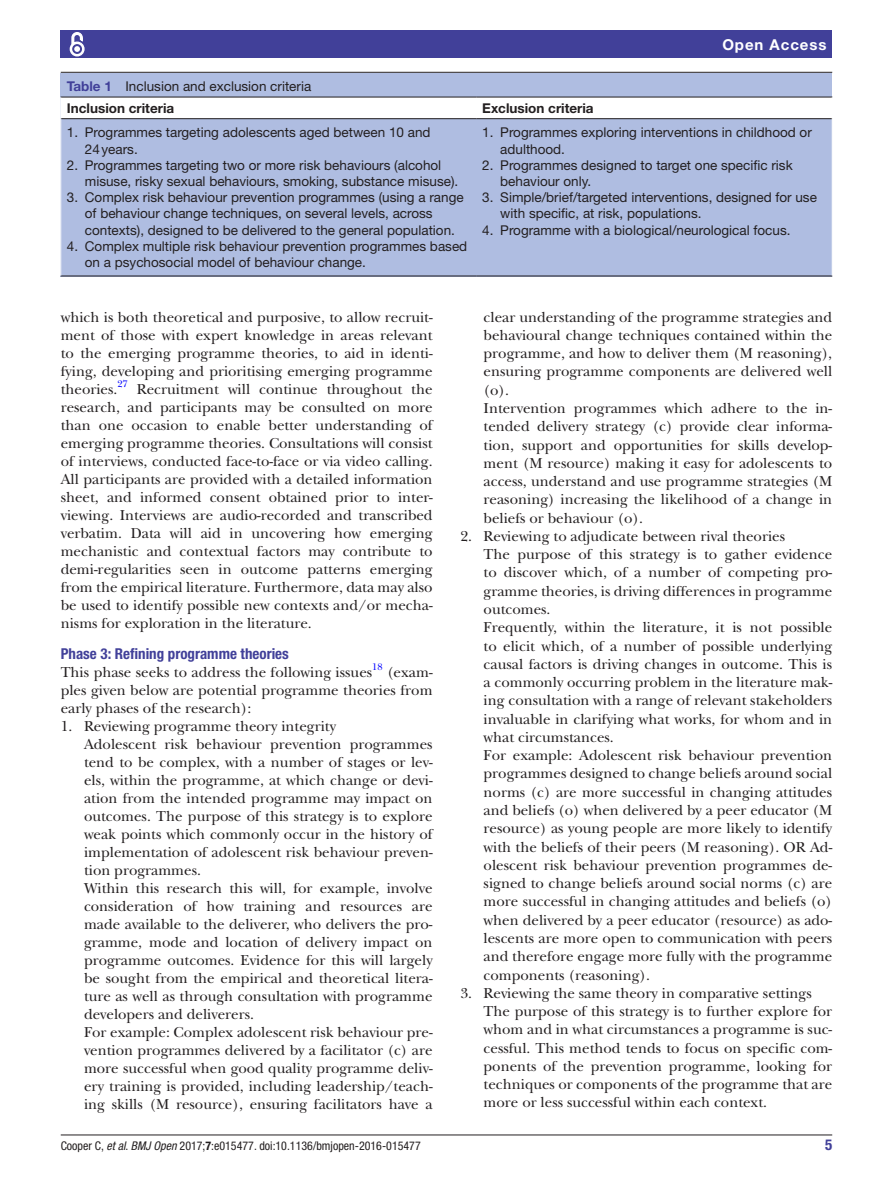
<style>
.page{position:relative;width:893px;height:1191px;background:#fff}
.page>*{position:absolute;margin:0;border:0;box-sizing:border-box;transform-origin:0 0}
.t1{font:15px/18.3px "New Baskerville";color:#231f20}
.t2{font:700 condensed 15px "Helvetica Neue LT Std";color:#414099}
.t3{font:700 15px "Helvetica Neue LT Std";letter-spacing:.065em;color:#fff}
.t4{font:13.5px/16.2px "Helvetica Neue LT Std";color:#231f20}
.t5{font:700 13.5px "Helvetica Neue LT Std";color:#231f20}
.t6{font:condensed 12px "Helvetica Neue LT Std";color:#231f20}
.t7{font:9.9px "New Baskerville";color:#00f}
.s1{font-weight:700;color:#414099}
.s2{font-weight:700}
.s3{font-style:italic}
</style>
<div class="page">
<hr style="left:61px;top:1134px;width:771px;height:1px;background:#231f20">
<div style="left:61px;top:31px;width:771px;height:27px;background:#414099"></div>
<svg style="left:69px;top:32px;width:16px;height:25px"></svg>
<div style="left:61px;top:73px;width:771px;height:203px;background:#afbde1"></div>
<hr style="left:61px;top:72px;width:771px;height:1px;background:#231f20">
<svg style="left:61px;top:119px;width:771px;height:157px"></svg>
<hr style="left:61px;top:276px;width:415px;height:1px;background:#231f20">
<hr style="left:476px;top:276px;width:356px;height:1px;background:#231f20">
<svg style="left:60px;top:97px;width:773px;height:22px;background:#f0f0f1"></svg>
<p class="t4" style="left:67px;top:75px;width:246px;line-height:22px"><span class="s1">Table 1</span> Inclusion and exclusion criteria<br><span class="s2">Inclusion criteria</span></p>
<p class="t4" style="left:85px;top:124px;width:347px;text-indent:-18px">1. Programmes targeting adolescents aged between 10 and<br>24years.</p>
<p class="t4" style="left:85px;top:157px;width:375px;text-indent:-18px">2. Programmes targeting two or more risk behaviours (alcohol misuse, risky sexual behaviours, smoking, substance misuse).</p>
<p class="t4" style="left:85px;top:189px;width:380px;text-indent:-18px">3. Complex risk behaviour prevention programmes (using a range of behaviour change techniques, on several levels, across contexts), designed to be delivered to the general population.</p>
<p class="t4" style="left:85px;top:238px;width:384px;text-indent:-18px">4. Complex multiple risk behaviour prevention programmes based on a psychosocial model of behaviour change.</p>
<p class="t5" style="left:482px;top:99px;width:113px">Exclusion criteria</p>
<p class="t3" style="left:722px;top:35px;width:106px">Open Access</p>
<p class="t4" style="left:500px;top:124px;width:313px;text-indent:-18px">1. Programmes exploring interventions in childhood or adulthood.</p>
<p class="t4" style="left:500px;top:157px;width:294px;text-indent:-18px">2. Programmes designed to target one specific risk behaviour only.</p>
<p class="t4" style="left:500px;top:189px;width:318px;text-indent:-18px">3. Simple/brief/targeted interventions, designed for use with specific, at risk, populations.</p>
<p class="t4" style="left:482px;top:221px;width:310px">4. Programme with a biological/neurological focus.</p>
<p class="t1" style="left:61px;top:308px;width:373px;text-align:justify">which is both theoretical and purposive, to allow recruit&shy;ment of those with expert knowledge in areas relevant to the emerging programme theories, to aid in identi&shy;fying, developing and prioritising emerging programme theories.</p>
<p class="t7" style="left:117px;top:378px;width:12px">27</p>
<p class="t1" style="left:61px;top:380px;width:373px;text-align:justify;text-indent:76px">Recruitment will continue throughout the research, and participants may be consulted on more than one occasion to enable better understanding of emerging programme theories. Consultations will consist of interviews, conducted face-to-face or via video calling.<br>All participants are provided with a detailed information sheet, and informed consent obtained prior to inter&shy;viewing. Interviews are audio-recorded and transcribed verbatim. Data will aid in uncovering how emerging mechanistic and contextual factors may contribute to demi-regularities seen in outcome patterns emerging from the empirical literature. Furthermore, data may also be used to identify possible new contexts and/or mecha&shy;nisms for exploration in the literature.</p>
<p class="t2" style="left:61px;top:645px;width:230px">Phase 3: Refining programme theories</p>
<p class="t1" style="left:61px;top:663px;width:313px">This phase seeks to address the following issues</p>
<p class="t7" style="left:372px;top:661px;width:12px">18</p>
<p class="t1" style="left:61px;top:663px;width:373px;text-align:justify;text-indent:326px">(exam&shy;ples given below are potential programme theories from early phases of the research):</p>
<p class="t1" style="left:84px;top:717px;width:350px;text-indent:-23px">1. Reviewing programme theory integrity<br>Adolescent risk behaviour prevention programmes tend to be complex, with a number of stages or lev&shy;els, within the programme, at which change or devi&shy;ation from the intended programme may impact on outcomes. The purpose of this strategy is to explore weak points which commonly occur in the history of implementation of adolescent risk behaviour preven&shy;tion programmes.<br>Within this research this will, for example, involve consideration of how training and resources are made available to the deliverer, who delivers the pro&shy;gramme, mode and location of delivery impact on programme outcomes. Evidence for this will largely be sought from the empirical and theoretical litera&shy;ture as well as through consultation with programme developers and deliverers.<br>For example: Complex adolescent risk behaviour pre&shy;vention programmes delivered by a facilitator (c) are more successful when good quality programme deliv&shy;ery training is provided, including leadership/teach&shy;ing skills (M resource), ensuring facilitators have a</p>
<p class="t1" style="left:484px;top:308px;width:350px">clear understanding of the programme strategies and behavioural change techniques contained within the programme, and how to deliver them (M reasoning), ensuring programme components are delivered well (o).<br>Intervention programmes which adhere to the in&shy;tended delivery strategy (c) provide clear informa&shy;tion, support and opportunities for skills develop&shy;ment (M resource) making it easy for adolescents to access, understand and use programme strategies (M reasoning) increasing the likelihood of a change in beliefs or behaviour (o).</p>
<p class="t1" style="left:484px;top:527px;width:350px;text-indent:-23px">2. Reviewing to adjudicate between rival theories<br>The purpose of this strategy is to gather evidence to discover which, of a number of competing pro&shy;gramme theories, is driving differences in programme outcomes.<br>Frequently, within the literature, it is not possible to elicit which, of a number of possible underlying causal factors is driving changes in outcome. This is a commonly occurring problem in the literature mak&shy;ing consultation with a range of relevant stakeholders invaluable in clarifying what works, for whom and in what circumstances.<br>For example: Adolescent risk behaviour prevention programmes designed to change beliefs around social norms (c) are more successful in changing attitudes and beliefs (o) when delivered by a peer educator (M resource) as young people are more likely to identify with the beliefs of their peers (M reasoning). OR Ad&shy;olescent risk behaviour prevention programmes de&shy;signed to change beliefs around social norms (c) are more successful in changing attitudes and beliefs (o) when delivered by a peer educator (resource) as ado&shy;lescents are more open to communication with peers and therefore engage more fully with the programme components (reasoning).</p>
<p class="t1" style="left:484px;top:984px;width:350px;text-indent:-23px">3. Reviewing the same theory in comparative settings The purpose of this strategy is to further explore for whom and in what circumstances a programme is suc&shy;cessful. This method tends to focus on specific com&shy;ponents of the prevention programme, looking for techniques or components of the programme that are more or less successful within each context.</p>
<p class="t6" style="left:61px;top:1138px;width:362px">Cooper C, <span class="s3">et al</span>. <span class="s3">BMJ Open</span> 2017;<span class="s2">7</span>:e015477. doi:10.1136/bmjopen-2016-015477</p>
<p class="t2" style="left:825px;top:1135px;width:9px">5</p>
</div>
